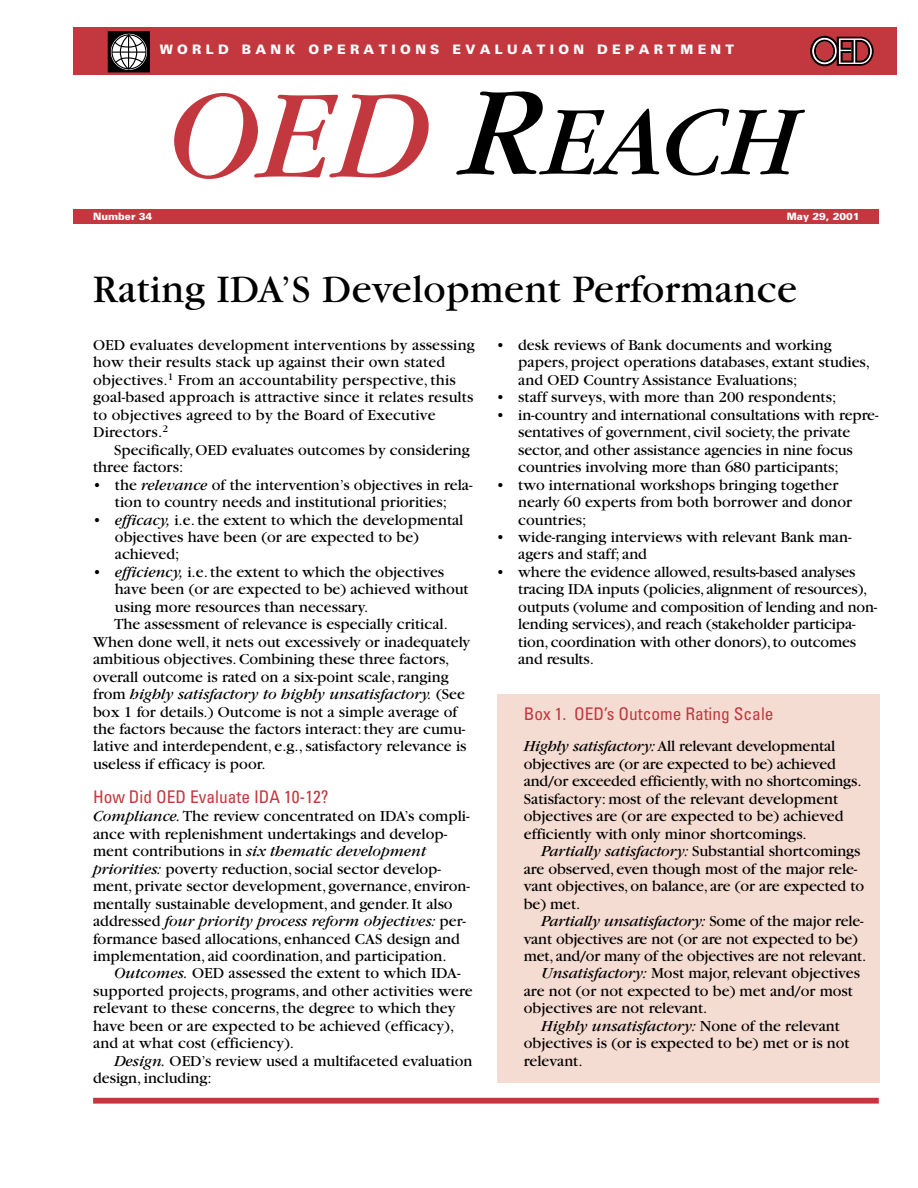
<style>
.page{position:relative;width:918px;height:1188px;background:#fff}
.page>*{position:absolute;margin:0;border:0;box-sizing:border-box;transform-origin:0 0}
.t1{font:italic 130.95px "Garamond";color:#c3383e}
.t2{font:italic 101.85px "Garamond";color:#000}
.t3{font:40.8px "Garamond";letter-spacing:.01em;color:#000}
.t4{font:condensed 17.4px "Univers";color:#c3383e}
.t5{font:16.05px/17.4px "Garamond";color:#000}
.t6{font:italic 16.05px "Garamond";color:#000}
.t7{font:900 13.05px "Zurich BT";letter-spacing:.33em;color:#fff}
.t8{font:900 10.2px "Zurich BT";color:#fff}
.s1{font-size:130.95px}
.s2{font-style:italic}
.s3{font-style:normal}
</style>
<div class="page">
<div style="left:73px;top:28px;width:824px;height:47px;background:#c3383e"></div>
<div style="left:73px;top:209px;width:806px;height:15px;background:#c3383e"></div>
<svg style="left:810px;top:36px;width:64px;height:30px"></svg>
<div style="left:108px;top:32px;width:41px;height:40px;background:#000;border:1px solid #000"></div>
<svg style="left:110px;top:33px;width:38px;height:38px"></svg>
<svg style="left:111px;top:33px;width:36px;height:37px"></svg>
<div style="left:93px;top:1098px;width:786px;height:6px;background:#c3383e"></div>
<div style="left:498px;top:695px;width:382px;height:388px;background:#f5dcd2"></div>
<p class="t7" style="left:160px;top:45px;width:576px">WORLD BANK OPERATIONS EVALUATION DEPARTMENT</p>
<p class="t8" style="left:93px;top:212px;width:61px">Number 34</p>
<h1 class="t1" style="left:167px;top:91px;width:263px">OED</h1>
<h2 class="t2" style="left:460px;top:107px;width:339px"><span class="s1">R</span>EACH</h2>
<p class="t8" style="left:787px;top:212px;width:74px">May 29, 2001</p>
<h3 class="t3" style="left:93px;top:275px;width:706px">Rating IDA’S Development Performance</h3>
<p class="t5" style="left:93px;top:338px;width:383px">OED evaluates development interventions by assessing how their results stack up against their own stated objectives.<sup>1</sup> From an accountability perspective, this goal-based approach is attractive since it relates results to objectives agreed to by the Board of Executive Directors.<sup>2</sup></p>
<p class="t5" style="left:93px;top:442px;width:378px;text-indent:21px">Specifically, OED evaluates outcomes by considering three factors:</p>
<p class="t5" style="left:93px;top:477px;width:381px;text-align:center">• the <span class="s2">relevance</span> of the intervention’s objectives in rela&shy;tion to country needs and institutional priorities;</p>
<p class="t5" style="left:115px;top:512px;width:350px;text-indent:-22px">• <span class="s2">efficacy,</span> i.e. the extent to which the developmental objectives have been (or are expected to be) achieved;</p>
<p class="t5" style="left:93px;top:565px;width:353px">• <span class="s2">efficiency,</span> i.e. the extent to which the objectives</p>
<p class="t5" style="left:115px;top:582px;width:355px">have been (or are expected to be) achieved without</p>
<p class="t5" style="left:115px;top:600px;width:255px">using more resources than necessary.</p>
<p class="t5" style="left:114px;top:617px;width:335px">The assessment of relevance is especially critical.</p>
<p class="t5" style="left:93px;top:634px;width:379px">When done well, it nets out excessively or inadequately</p>
<p class="t5" style="left:93px;top:652px;width:358px">ambitious objectives. Combining these three factors,</p>
<p class="t5" style="left:93px;top:669px;width:357px">overall outcome is rated on a six-point scale, ranging</p>
<p class="t6" style="left:93px;top:689px;width:373px"><span class="s3">from</span> highly satisfactory to highly unsatisfactory. <span class="s3">(See</span></p>
<p class="t5" style="left:93px;top:704px;width:366px">box 1 for details.) Outcome is not a simple average of</p>
<p class="t5" style="left:93px;top:722px;width:374px">the factors because the factors interact: they are cumu-</p>
<p class="t5" style="left:93px;top:739px;width:375px">lative and interdependent, e.g., satisfactory relevance is</p>
<p class="t5" style="left:93px;top:757px;width:174px">useless if efficacy is poor.</p>
<p class="t4" style="left:93px;top:790px;width:237px">How Did OED Evaluate IDA 10-12?</p>
<p class="t5" style="left:93px;top:809px;width:378px"><span class="s2">Compliance.</span>The review concentrated on IDA’s compli&shy;ance with replenishment undertakings and develop&shy;ment contributions in <span class="s2">six thematic development priorities:</span> poverty reduction, social sector develop&shy;ment, private sector development, governance, environ&shy;mentally sustainable development, and gender. It also addressed <span class="s2">four priority process reform objectives:</span> per&shy;formance based allocations, enhanced CAS design and implementation, aid coordination, and participation.</p>
<p class="t5" style="left:93px;top:966px;width:381px;text-indent:21px"><span class="s2">Outcomes.</span> OED assessed the extent to which IDA&shy;supported projects, programs, and other activities were relevant to these concerns, the degree to which they have been or are expected to be achieved (efficacy), and at what cost (efficiency).</p>
<p class="t5" style="left:93px;top:1053px;width:381px;text-indent:21px"><span class="s2">Design.</span> OED’s review used a multifaceted evaluation design, including:</p>
<p class="t5" style="left:518px;top:338px;width:353px;text-indent:-22px">• desk reviews of Bank documents and working papers, project operations databases, extant studies, and OED Country Assistance Evaluations;</p>
<p class="t5" style="left:496px;top:390px;width:341px">• staff surveys, with more than 200 respondents;</p>
<p class="t5" style="left:518px;top:407px;width:362px;text-indent:-22px">• in-country and international consultations with repre&shy;sentatives of government, civil society, the private sector, and other assistance agencies in nine focus countries involving more than 680 participants;</p>
<p class="t5" style="left:518px;top:477px;width:335px;text-indent:-22px">• two international workshops bringing together nearly 60 experts from both borrower and donor countries;</p>
<p class="t5" style="left:518px;top:530px;width:335px;text-indent:-22px">• wide-ranging interviews with relevant Bank man&shy;agers and staff; and</p>
<p class="t5" style="left:518px;top:565px;width:361px;text-indent:-22px">• where the evidence allowed,results-based analyses tracing IDA inputs (policies,alignment of resources), outputs (volume and composition of lending and non&shy;lending services),and reach (stakeholder participa&shy;tion,coordination with other donors),to outcomes and results.</p>
<p class="t4" style="left:524px;top:708px;width:251px">Box 1. OED’s Outcome Rating Scale</p>
<p class="t5" style="left:524px;top:739px;width:339px"><span class="s2">Highly satisfactory:</span>All relevant developmental objectives are (or are expected to be) achieved and/or exceeded efficiently,with no shortcomings.<br>Satisfactory: most of the relevant development objectives are (or are expected to be) achieved efficiently with only minor shortcomings.</p>
<p class="t5" style="left:524px;top:844px;width:342px;text-indent:17px"><span class="s2">Partially satisfactory:</span> Substantial shortcomings are observed, even though most of the major rele&shy;vant objectives, on balance, are (or are expected to be) met.</p>
<p class="t6" style="left:541px;top:916px;width:324px">Partially unsatisfactory: <span class="s3">Some of the major rele-</span></p>
<p class="t5" style="left:524px;top:931px;width:336px">vant objectives are not (or are not expected to be)</p>
<p class="t5" style="left:524px;top:949px;width:344px">met,and/or many of the objectives are not relevant.</p>
<p class="t5" style="left:541px;top:966px;width:320px"><span class="s2">Unsatisfactory:</span> Most major, relevant objectives</p>
<p class="t5" style="left:524px;top:984px;width:331px">are not (or not expected to be) met and/or most</p>
<p class="t5" style="left:524px;top:1001px;width:185px">objectives are not relevant.</p>
<p class="t6" style="left:541px;top:1020px;width:300px">Highly unsatisfactory: <span class="s3">None of the relevant</span></p>
<p class="t5" style="left:524px;top:1036px;width:327px">objectives is (or is expected to be) met or is not</p>
<p class="t5" style="left:524px;top:1053px;width:60px">relevant.</p>
</div>
